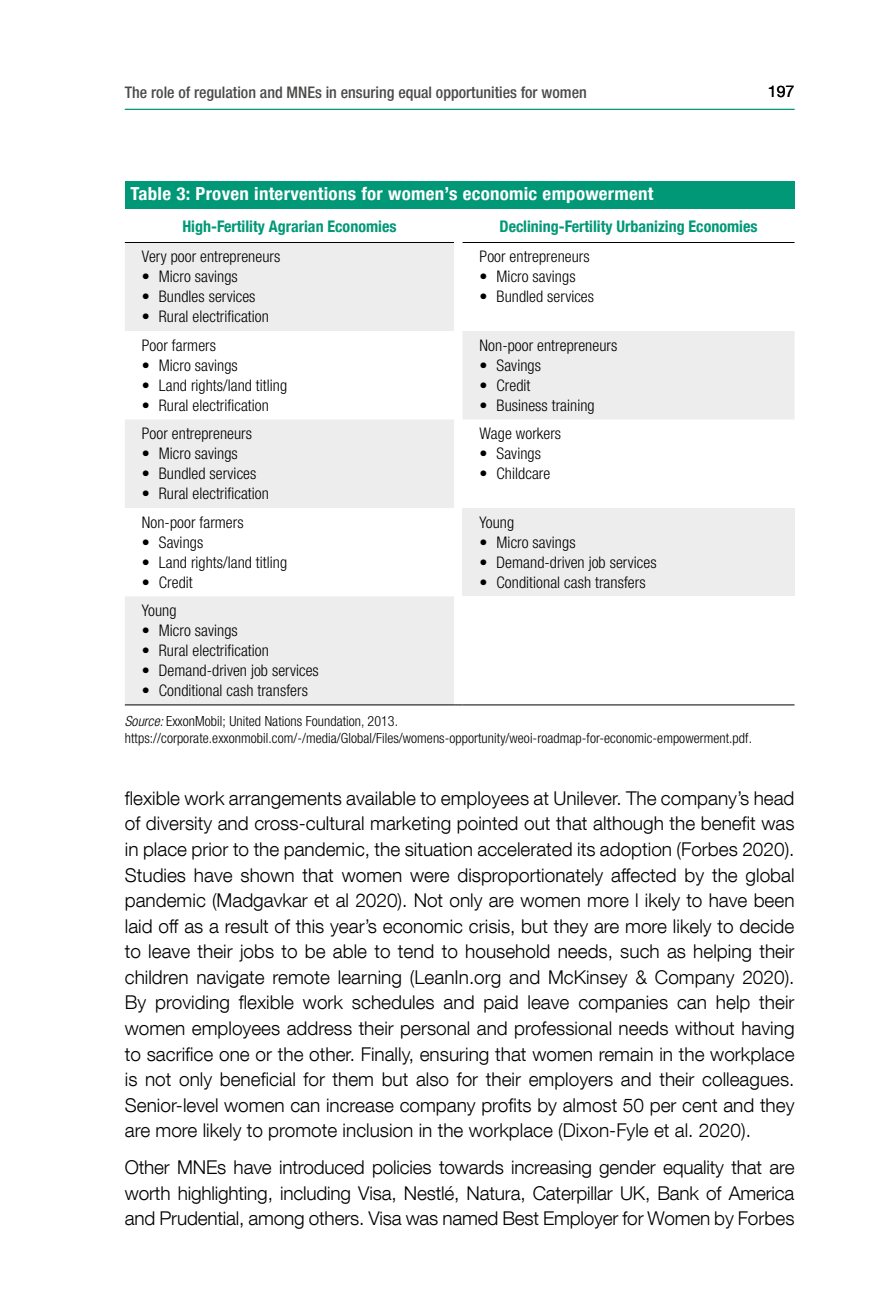
<style>
.page{position:relative;width:874px;height:1299px;background:#fff}
.page>*{position:absolute;margin:0;border:0;box-sizing:border-box;transform-origin:0 0}
.t1{font:300 19px/25.6px "Helvetica Neue LT Com";color:#000;text-align:justify}
.t2{font:700 condensed 18px "Helvetica Neue LT Com";letter-spacing:.015em;color:#fff;scale:1.05 1}
.t3{font:300 condensed 16px "Helvetica Neue LT Com";letter-spacing:.005em;color:#000}
.t4{font:700 condensed 16px "Helvetica Neue LT Com";color:#009877}
.t5{font:500 condensed 16px "Helvetica Neue LT Com";color:#4a4a49}
.t6{font:16px "Helvetica Neue LT Com";color:#000}
.t7{font:300 condensed 14px/17px "Helvetica Neue LT Com";letter-spacing:.005em;color:#000}
.s1{font-style:italic}
</style>
<div class="page">
<hr style="left:125px;top:109px;width:669px;height:1px;background:#009877">
<div style="left:125px;top:181px;width:669px;height:28px;background:#009877"></div>
<svg style="left:125px;top:243px;width:669px;height:461px"></svg>
<hr style="left:125px;top:242px;width:329px;height:1px;background:#000">
<hr style="left:462px;top:242px;width:332px;height:1px;background:#000">
<hr style="left:125px;top:704px;width:329px;height:1px;background:#000">
<hr style="left:462px;top:704px;width:332px;height:1px;background:#000">
<p class="t5" style="left:125px;top:83px;width:463px">The role of regulation and MNEs in ensuring equal opportunities for women</p>
<p class="t6" style="left:767px;top:81px;width:28px">197</p>
<p class="t2" style="left:130px;top:183px;width:499px">Table 3: Proven interventions for women’s economic empowerment</p>
<p class="t4" style="left:182px;top:216px;width:215px">High-Fertility Agrarian Economies</p>
<p class="t4" style="left:499px;top:216px;width:259px">Declining-Fertility Urbanizing Economies</p>
<p class="t3" style="left:142px;top:247px;width:140px">Very poor entrepreneurs</p>
<p class="t3" style="left:142px;top:267px;width:97px">• Micro savings</p>
<p class="t3" style="left:142px;top:287px;width:115px">• Bundles services</p>
<p class="t3" style="left:142px;top:307px;width:128px">• Rural electrification</p>
<p class="t3" style="left:479px;top:247px;width:112px">Poor entrepreneurs</p>
<p class="t3" style="left:479px;top:267px;width:97px">• Micro savings</p>
<p class="t3" style="left:479px;top:287px;width:116px">• Bundled services</p>
<p class="t3" style="left:142px;top:336px;width:76px">Poor farmers</p>
<p class="t3" style="left:142px;top:356px;width:97px">• Micro savings</p>
<p class="t3" style="left:142px;top:376px;width:147px">• Land rights/land titling</p>
<p class="t3" style="left:142px;top:396px;width:128px">• Rural electrification</p>
<p class="t3" style="left:142px;top:424px;width:112px">Poor entrepreneurs</p>
<p class="t3" style="left:142px;top:444px;width:97px">• Micro savings</p>
<p class="t3" style="left:142px;top:464px;width:116px">• Bundled services</p>
<p class="t3" style="left:142px;top:484px;width:128px">• Rural electrification</p>
<p class="t3" style="left:142px;top:513px;width:103px">Non-poor farmers</p>
<p class="t3" style="left:142px;top:533px;width:63px">• Savings</p>
<p class="t3" style="left:142px;top:553px;width:147px">• Land rights/land titling</p>
<p class="t3" style="left:142px;top:573px;width:52px">• Credit</p>
<p class="t3" style="left:479px;top:336px;width:139px">Non-poor entrepreneurs</p>
<p class="t3" style="left:479px;top:356px;width:63px">• Savings</p>
<p class="t3" style="left:479px;top:376px;width:52px">• Credit</p>
<p class="t3" style="left:479px;top:396px;width:117px">• Business training</p>
<p class="t3" style="left:479px;top:424px;width:83px">Wage workers</p>
<p class="t3" style="left:479px;top:444px;width:63px">• Savings</p>
<p class="t3" style="left:479px;top:464px;width:72px">• Childcare</p>
<p class="t3" style="left:479px;top:513px;width:36px">Young</p>
<p class="t3" style="left:479px;top:533px;width:97px">• Micro savings</p>
<p class="t3" style="left:479px;top:553px;width:178px">• Demand-driven job services</p>
<p class="t3" style="left:479px;top:573px;width:167px">• Conditional cash transfers</p>
<p class="t3" style="left:142px;top:601px;width:36px">Young</p>
<p class="t3" style="left:142px;top:621px;width:97px">• Micro savings</p>
<p class="t3" style="left:142px;top:641px;width:128px">• Rural electrification</p>
<p class="t3" style="left:142px;top:661px;width:178px">• Demand-driven job services</p>
<p class="t3" style="left:142px;top:681px;width:167px">• Conditional cash transfers</p>
<p class="t7" style="left:125px;top:712px;width:628px"><span class="s1">Source:</span> ExxonMobil; United Nations Foundation, 2013. https://corporate.exxonmobil.com/-/media/Global/Files/womens-opportunity/weoi-roadmap-for-economic-empowerment.pdf.</p>
<p class="t1" style="left:125px;top:784px;width:671px">flexible work arrangements available to employees at Unilever. The company’s head of diversity and cross-cultural marketing pointed out that although the benefit was in place prior to the pandemic, the situation accelerated its adoption (Forbes 2020).<br>Studies have shown that women were disproportionately affected by the global pandemic (Madgavkar et al 2020). Not only are women more l ikely to have been laid off as a result of this year’s economic crisis, but they are more likely to decide to leave their jobs to be able to tend to household needs, such as helping their children navigate remote learning (LeanIn.org and McKinsey &amp; Company 2020).<br>By providing flexible work schedules and paid leave companies can help their women employees address their personal and professional needs without having to sacrifice one or the other. Finally, ensuring that women remain in the workplace is not only beneficial for them but also for their employers and their colleagues.<br>Senior-level women can increase company profits by almost 50 per cent and they are more likely to promote inclusion in the workplace (Dixon-Fyle et al. 2020).</p>
<p class="t1" style="left:125px;top:1154px;width:670px">Other MNEs have introduced policies towards increasing gender equality that are worth highlighting, including Visa, Nestlé, Natura, Caterpillar UK, Bank of America and Prudential, among others. Visa was named Best Employer for Women by Forbes</p>
</div>
